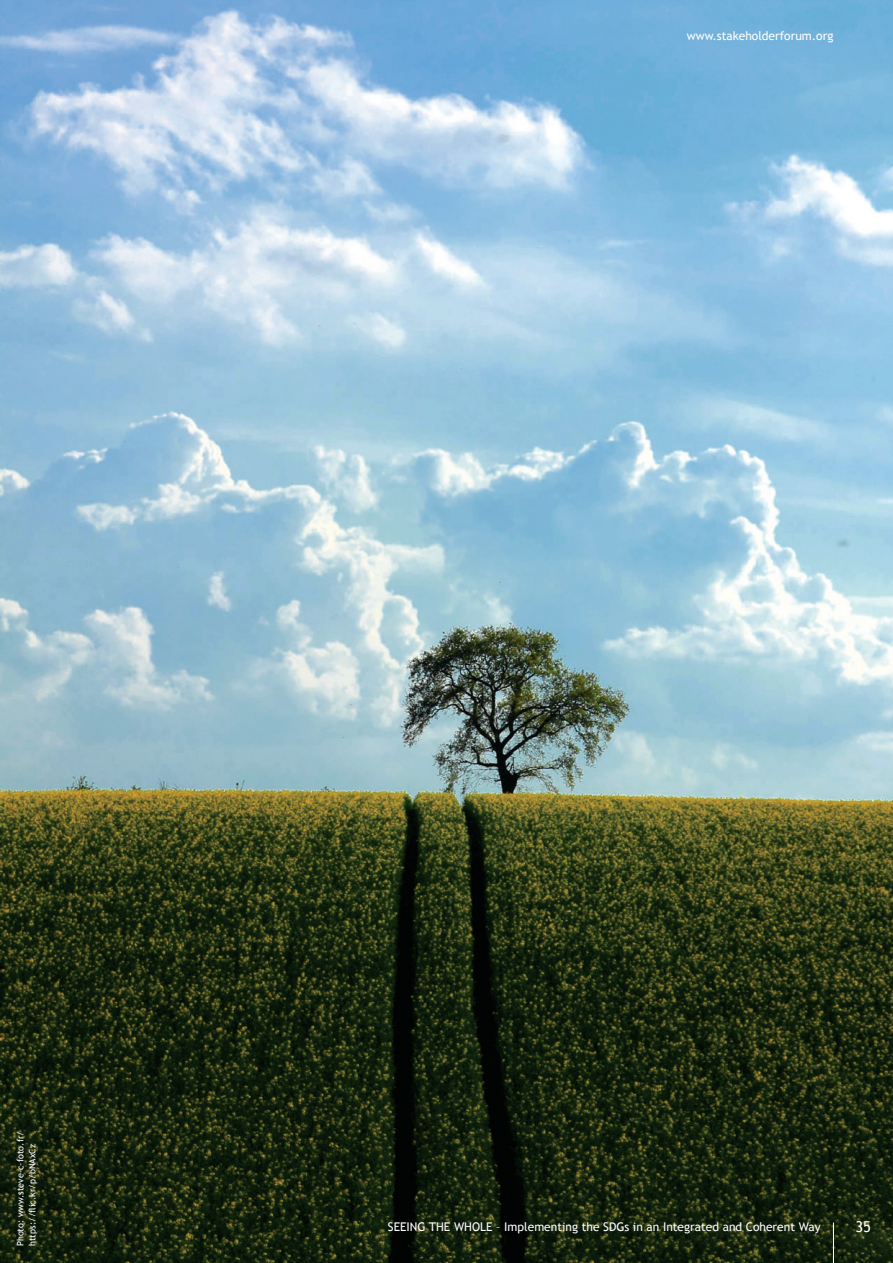
<style>
.page{position:relative;width:893px;height:1263px;background:#fff}
.page>*{position:absolute;margin:0;border:0;box-sizing:border-box;transform-origin:0 0}
.t1{font:15px "Trebuchet MS";color:#fff}
.t2{font:12px "Trebuchet MS";color:#fff}
.Photo_credit{font:9px/12px "Trebuchet MS";color:#fff}
</style>
<div class="page">
<img style="left:0;top:0;width:893px;height:1263px">
<hr style="left:833px;top:1222px;width:1px;height:41px;background:#fff">
<p class="t2" style="left:687px;top:29px;width:148px">www.stakeholderforum.org</p>
<p class="Photo_credit" style="left:15px;top:1246px;width:117px;rotate:-90deg">Photo: www.steve-c-foto.fr/ https://flic.kr/p/bNAxCz</p>
<p class="t2" style="left:388px;top:1220px;width:434px">SEEING THE WHOLE – Implementing the SDGs in an Integrated and Coherent Way</p>
<p class="t1" style="left:855px;top:1217px;width:17px">35</p>
</div>
